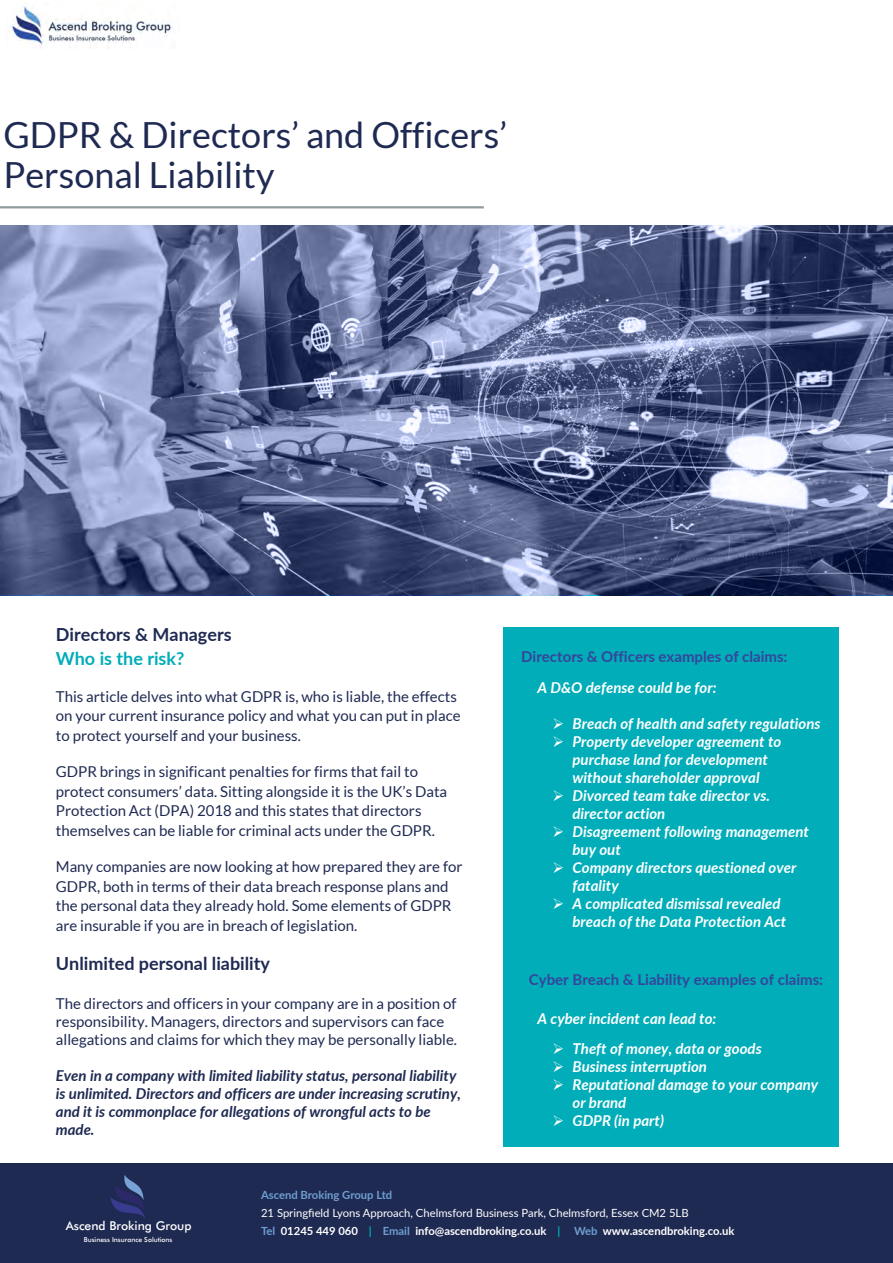
<style>
.page{position:relative;width:893px;height:1263px;background:#fff}
.page>*{position:absolute;margin:0;border:0;box-sizing:border-box;transform-origin:0 0}
.t1{font:36px/40.3px "Lato";color:#1f2a52}
.t2{font:700 18px "Lato";color:#1f2a52}
.t3{font:700 18px "Lato";color:#00adb8}
.t4{font:15px/19.5px "Lato";color:#1f2a52}
.t5{font:italic 700 15px/18px "Lato";color:#fff}
.t6{font:italic 700 15px/18px "Lato";color:#1f2a52}
.t7{font:700 15px "Lato";color:#36459c}
.t8{font:700 15px "Lato";color:#36459c}
.t9{font:500 12.3px "Futura BT";color:#fff}
.t10{font:11.25px/18px "Lato";color:#fff}
.t11{font:700 11.25px "Lato";color:#6e9ed1}
.t12{font:500 6.75px "Futura BT";color:#fff}
.s1{font-style:inherit}
.s2{font-weight:700;color:#6e9ed1}
.s3{font-weight:700}
.s4{font-weight:700;color:#00adb8}
</style>
<div class="page">
<hr style="left:0;top:206px;width:484px;height:2px;background:#8f9c9c">
<div style="left:0;top:1163px;width:893px;height:100px;background:#1f2a52"></div>
<div style="left:504px;top:627px;width:335px;height:519px;background:#00adb8"></div>
<svg style="left:0;top:225px;width:893px;height:370px;background:#657097"></svg>
<svg style="left:110px;top:1175px;width:35px;height:43px"></svg>
<img style="left:10px;top:5px;width:163px;height:43px">
<h1 class="t1" style="left:3px;top:114px;width:505px">GDPR &amp; Directors’ and Officers’<br>Personal Liability</h1>
<p class="t2" style="left:56px;top:622px;width:177px">Directors &amp; Managers</p>
<p class="t3" style="left:56px;top:645px;width:130px">Who is the risk?</p>
<p class="t4" style="left:56px;top:686px;width:406px">This article delves into what GDPR is, who is liable, the effects on your current insurance policy and what you can put in place to protect yourself and your business.</p>
<p class="t4" style="left:56px;top:762px;width:393px">GDPR brings in significant penalties for firms that fail to protect consumers’ data. Sitting alongside it is the UK’s Data Protection Act (DPA) 2018 and this states that directors themselves can be liable for criminal acts under the GDPR.</p>
<p class="t4" style="left:56px;top:857px;width:408px">Many companies are now looking at how prepared they are for GDPR, both in terms of their data breach response plans and the personal data they already hold. Some elements of GDPR are insurable if you are in breach of legislation.</p>
<p class="t2" style="left:56px;top:950px;width:216px">Unlimited personal liability</p>
<p class="t4" style="left:56px;top:994px;width:403px;line-height:18px">The directors and officers in your company are in a position of responsibility. Managers, directors and supervisors can face allegations and claims for which they may be personally liable.</p>
<p class="t6" style="left:56px;top:1065px;width:407px">Even in a company with limited liability status, personal liability is unlimited. Directors and officers are under increasing scrutiny, and it is commonplace for allegations of wrongful acts to be made.</p>
<p class="t8" style="left:521px;top:645px;width:268px">Directors &amp; Officers examples of claims:</p>
<p class="t5" style="left:537px;top:678px;width:181px">A D&amp;O defense could be for:</p>
<p class="t5" style="left:552px;top:714px;width:270px">➢ Breach of health and safety regulations</p>
<p class="t5" style="left:552px;top:732px;width:230px;text-align:center">➢ Property developer agreement to purchase land for development without shareholder approval</p>
<p class="t5" style="left:572px;top:786px;width:199px;text-indent:-20px">➢ Divorced team take director vs. director action</p>
<p class="t5" style="left:572px;top:822px;width:238px;text-indent:-20px">➢ Disagreement following management buy out</p>
<p class="t5" style="left:572px;top:858px;width:225px;text-indent:-20px">➢ Company directors questioned over fatality</p>
<p class="t5" style="left:572px;top:894px;width:215px;text-indent:-20px">➢ A complicated dismissal revealed breach of the Data Protection Act</p>
<p class="t7" style="left:529px;top:968px;width:296px">Cyber Breach &amp; Liability <span class="s1">examples of claims:</span></p>
<p class="t5" style="left:537px;top:1008px;width:180px">A cyber incident can lead to:</p>
<p class="t5" style="left:552px;top:1039px;width:211px">➢ Theft of money, data or goods</p>
<p class="t5" style="left:552px;top:1057px;width:156px">➢ Business interruption</p>
<p class="t5" style="left:572px;top:1075px;width:247px;text-indent:-20px">➢ Reputational damage to your company or brand</p>
<p class="t5" style="left:552px;top:1111px;width:113px">➢ GDPR (in part)</p>
<p class="t9" style="left:66px;top:1218px;width:127px">Ascend Broking Group</p>
<p class="t12" style="left:84px;top:1235px;width:90px">Business Insurance Solutions</p>
<p class="t11" style="left:261px;top:1186px;width:133px">Ascend Broking Group Ltd</p>
<p class="t10" style="left:261px;top:1203px;width:475px">21 Springfield Lyons Approach, Chelmsford Business Park, Chelmsford, Essex CM2 5LB<br><span class="s2">Tel</span> <span class="s3">01245 449 060</span> <span class="s4">|</span> <span class="s2">Email</span> <span class="s3">info@ascendbroking.co.uk</span> <span class="s4">|</span> <span class="s2">Web</span> <span class="s3">www.ascendbroking.co.uk</span></p>
</div>
